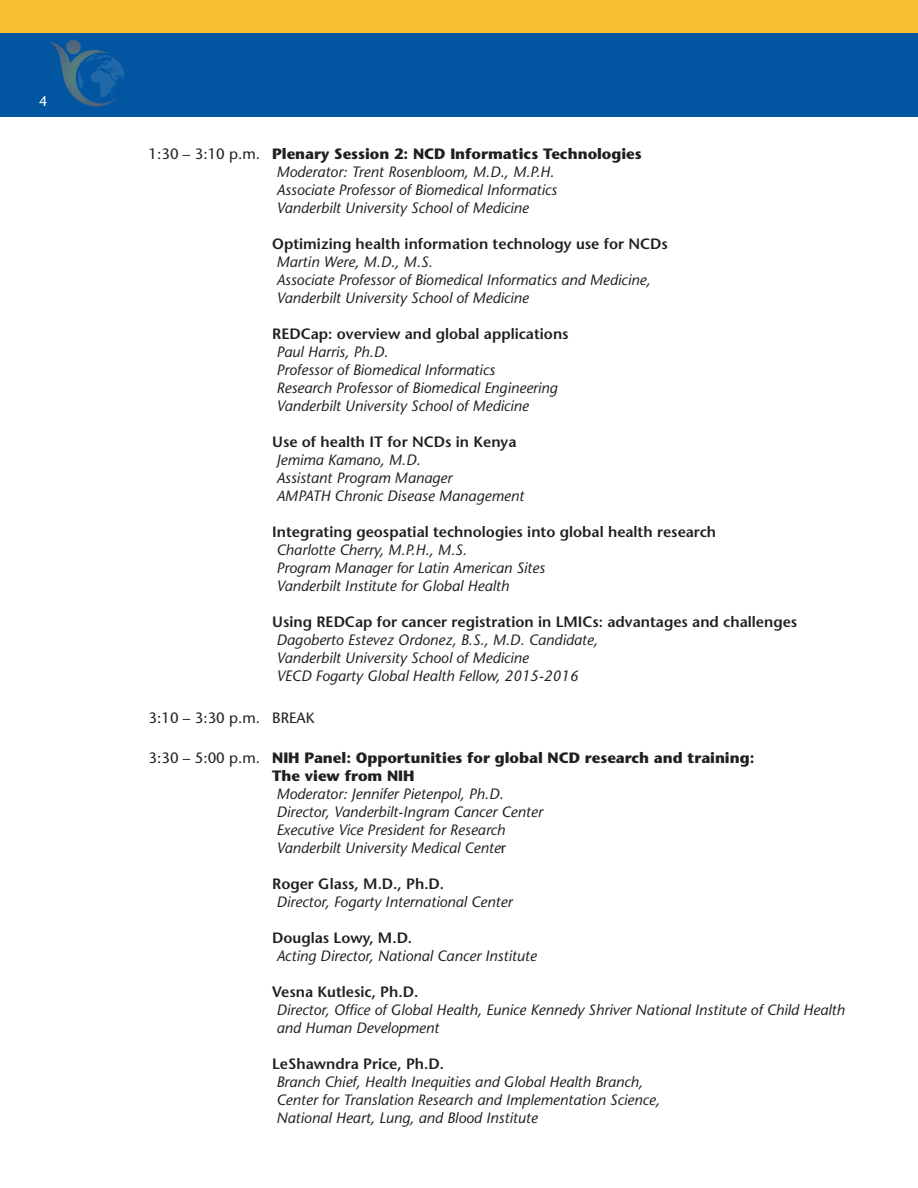
<style>
.page{position:relative;width:918px;height:1188px;background:#fff}
.page>*{position:absolute;margin:0;border:0;box-sizing:border-box;transform-origin:0 0}
.t1{font:italic 15px/18px "Stone Sans";color:#231f20}
.t2{font:600 15px "Stone Sans";color:#231f20}
.t3{font:700 15px "Stone Sans";color:#231f20}
.t4{font:15px "Stone Sans";color:#231f20}
.t5{font:14.25px "Stone Sans";color:#fff}
.s1{font-style:normal}
</style>
<div class="page">
<div style="left:0;top:0;width:918px;height:46px;background:#f9c131"></div>
<div style="left:0;top:34px;width:918px;height:83px;background:#0155a1"></div>
<svg style="left:49px;top:40px;width:76px;height:66px"></svg>
<p class="t5" style="left:39px;top:92px;width:10px">4</p>
<p class="t4" style="left:149px;top:145px;width:113px">1:30 – 3:10 p.m.</p>
<p class="t3" style="left:272px;top:145px;width:371px">Plenary Session 2: NCD Informatics Technologies</p>
<p class="t1" style="left:276px;top:163px;width:280px">Moderator: Trent Rosenbloom, M.D., M.P.H.</p>
<p class="t1" style="left:276px;top:181px;width:282px">Associate Professor of Biomedical Informatics</p>
<p class="t1" style="left:276px;top:199px;width:254px">Vanderbilt University School of Medicine</p>
<p class="t2" style="left:272px;top:235px;width:397px">Optimizing health information technology use for NCDs</p>
<p class="t1" style="left:276px;top:253px;width:158px">Martin Were, M.D., M.S.</p>
<p class="t1" style="left:276px;top:271px;width:376px">Associate Professor of Biomedical Informatics and Medicine,</p>
<p class="t1" style="left:276px;top:289px;width:254px">Vanderbilt University School of Medicine</p>
<p class="t2" style="left:272px;top:325px;width:298px">REDCap: overview and global applications</p>
<p class="t1" style="left:276px;top:343px;width:113px">Paul Harris, Ph.D.</p>
<p class="t1" style="left:276px;top:361px;width:220px">Professor of Biomedical Informatics</p>
<p class="t1" style="left:276px;top:379px;width:283px">Research Professor of Biomedical Engineering</p>
<p class="t1" style="left:276px;top:397px;width:254px">Vanderbilt University School of Medicine</p>
<p class="t2" style="left:272px;top:433px;width:246px">Use of health IT for NCDs in Kenya</p>
<p class="t1" style="left:276px;top:451px;width:146px">Jemima Kamano, M.D.</p>
<p class="t1" style="left:276px;top:469px;width:177px">Assistant Program Manager</p>
<p class="t1" style="left:276px;top:487px;width:249px">AMPATH Chronic Disease Management</p>
<p class="t2" style="left:272px;top:523px;width:445px">Integrating geospatial technologies into global health research</p>
<p class="t1" style="left:276px;top:541px;width:192px">Charlotte Cherry, M.P.H., M.S.</p>
<p class="t1" style="left:276px;top:559px;width:270px">Program Manager for Latin American Sites</p>
<p class="t1" style="left:276px;top:577px;width:234px">Vanderbilt Institute for Global Health</p>
<p class="t2" style="left:272px;top:613px;width:527px">Using REDCap for cancer registration in LMICs: advantages and challenges</p>
<p class="t1" style="left:276px;top:631px;width:323px">Dagoberto Estevez Ordonez, B.S., M.D. Candidate,<br>Vanderbilt University School of Medicine</p>
<p class="t1" style="left:276px;top:667px;width:303px">VECD Fogarty Global Health Fellow, 2015-2016</p>
<p class="t4" style="left:149px;top:709px;width:113px">3:10 – 3:30 p.m.</p>
<p class="t4" style="left:272px;top:709px;width:44px">BREAK</p>
<p class="t4" style="left:149px;top:749px;width:113px">3:30 – 5:00 p.m.</p>
<p class="t3" style="left:272px;top:748px;width:484px">NIH Panel: Opportunities for global NCD research and training:</p>
<p class="t3" style="left:272px;top:766px;width:144px">The view from NIH</p>
<p class="t1" style="left:276px;top:785px;width:229px">Moderator: Jennifer Pietenpol, Ph.D.</p>
<p class="t1" style="left:276px;top:803px;width:268px">Director, Vanderbilt-Ingram Cancer Center</p>
<p class="t1" style="left:276px;top:821px;width:230px">Executive Vice President for Research</p>
<p class="t1" style="left:276px;top:839px;width:231px">Vanderbilt University Medical Cente<span class="s1">r</span></p>
<p class="t2" style="left:272px;top:875px;width:174px">Roger Glass, M.D., Ph.D.</p>
<p class="t1" style="left:276px;top:893px;width:238px">Director, Fogarty International Center</p>
<p class="t2" style="left:272px;top:929px;width:142px">Douglas Lowy, M.D.</p>
<p class="t1" style="left:276px;top:947px;width:262px">Acting Director, National Cancer Institute</p>
<p class="t2" style="left:272px;top:983px;width:148px">Vesna Kutlesic, Ph.D.</p>
<p class="t1" style="left:276px;top:1001px;width:570px">Director, Office of Global Health, Eunice Kennedy Shriver National Institute of Child Health</p>
<p class="t1" style="left:276px;top:1019px;width:164px">and Human Development</p>
<p class="t2" style="left:272px;top:1055px;width:173px">LeShawndra Price, Ph.D.</p>
<p class="t1" style="left:276px;top:1073px;width:368px">Branch Chief, Health Inequities and Global Health Branch,</p>
<p class="t1" style="left:276px;top:1091px;width:385px">Center for Translation Research and Implementation Science,</p>
<p class="t1" style="left:276px;top:1109px;width:263px">National Heart, Lung, and Blood Institute</p>
</div>
